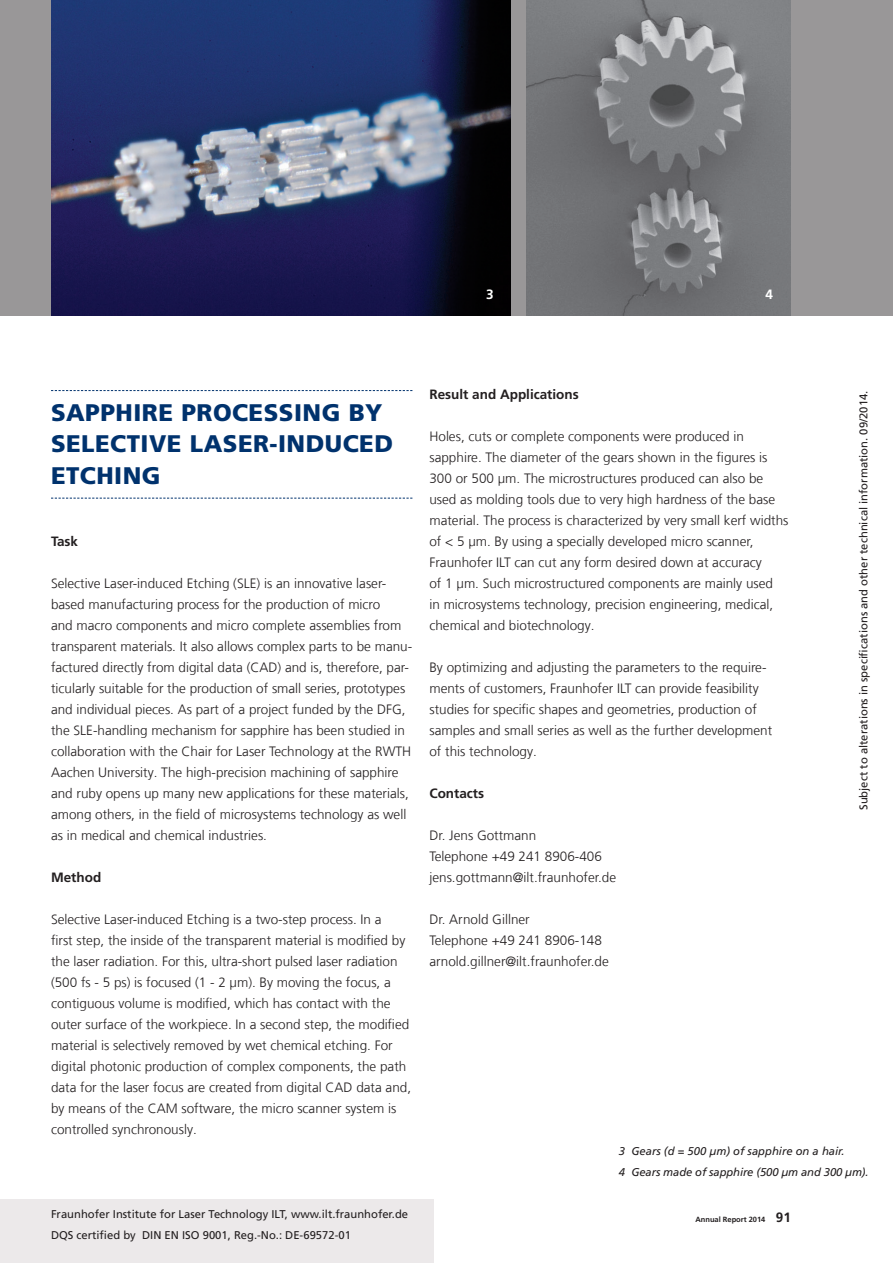
<style>
.page{position:relative;width:893px;height:1263px;background:#fff}
.page>*{position:absolute;margin:0;border:0;box-sizing:border-box;transform-origin:0 0}
.t1{font:900 24px/31.5px "Frutiger LT Com";letter-spacing:.02em;color:#00326d}
.t2{font:300 13.5px/21px "Frutiger LT Com";color:#231f20}
.t3{font:700 13.5px "Frutiger LT Com";color:#231f20}
.t4{font:700 13.5px "Frutiger LT Com";color:#fff}
.t5{font:11.25px/21px "Frutiger LT Com";color:#231f20}
.t6{font:italic 11.25px/21px "Frutiger LT Com";letter-spacing:-.01em;color:#231f20}
.t7{font:700 7.5px "Frutiger LT Com";color:#231f20}
.s1{font-size:13.5px}
</style>
<div class="page">
<div style="left:0;top:1199px;width:434px;height:64px;background:#ece9ea"></div>
<div style="left:0;top:0;width:893px;height:315px;background:#999798"></div>
<img style="left:51px;top:0;width:459px;height:315px">
<svg style="left:51px;top:390px;width:361px;height:1px"></svg>
<svg style="left:51px;top:498px;width:361px;height:1px"></svg>
<img style="left:526px;top:0;width:265px;height:315px">
<p class="t4" style="left:486px;top:286px;width:9px">3</p>
<p class="t4" style="left:765px;top:286px;width:9px">4</p>
<h1 class="t1" style="left:51px;top:397px;width:343px">SAPPHIRE PROCESSING BY<br>SELECTIVE LASER-INDUCED<br>ETCHING</h1>
<p class="t3" style="left:51px;top:534px;width:29px">Task</p>
<p class="t2" style="left:51px;top:573px;width:363px">Selective Laser-induced Etching (SLE) is an innovative laser&shy;based manufacturing process for the production of micro<br>and macro components and micro complete assemblies from transparent materials. It also allows complex parts to be manu&shy;factured directly from digital data (CAD) and is, therefore, par&shy;ticularly suitable for the production of small series, prototypes and individual pieces. As part of a project funded by the DFG, the SLE-handling mechanism for sapphire has been studied in collaboration with the Chair for Laser Technology at the RWTH Aachen University. The high-precision machining of sapphire and ruby opens up many new applications for these materials, among others, in the field of microsystems technology as well as in medical and chemical industries.</p>
<p class="t3" style="left:51px;top:870px;width:52px">Method</p>
<p class="t2" style="left:51px;top:909px;width:362px">Selective Laser-induced Etching is a two-step process. In a<br>first step, the inside of the transparent material is modified by the laser radiation. For this, ultra-short pulsed laser radiation (500 fs - 5 ps) is focused (1 - 2 µm). By moving the focus, a contiguous volume is modified, which has contact with the outer surface of the workpiece. In a second step, the modified material is selectively removed by wet chemical etching. For digital photonic production of complex components, the path data for the laser focus are created from digital CAD data and, by means of the CAM software, the micro scanner system is controlled synchronously.</p>
<p class="t5" style="left:51px;top:1204px;width:359px">Fraunhofer Institute for Laser Technology ILT, www.ilt.fraunhofer.de<br>DQS certified by DIN EN ISO 9001, Reg.-No.: DE-69572-01</p>
<p class="t3" style="left:429px;top:386px;width:151px">Result and Applications</p>
<p class="t2" style="left:429px;top:426px;width:360px">Holes, cuts or complete components were produced in sapphire. The diameter of the gears shown in the figures is 300 or 500 µm. The microstructures produced can also be used as molding tools due to very high hardness of the base material. The process is characterized by very small kerf widths of &lt; 5 µm. By using a specially developed micro scanner, Fraunhofer ILT can cut any form desired down at accuracy<br>of 1 µm. Such microstructured components are mainly used<br>in microsystems technology, precision engineering, medical, chemical and biotechnology.</p>
<p class="t2" style="left:429px;top:657px;width:344px">By optimizing and adjusting the parameters to the require&shy;ments of customers, Fraunhofer ILT can provide feasibility studies for specific shapes and geometries, production of samples and small series as well as the further development of this technology.</p>
<p class="t3" style="left:429px;top:785px;width:56px">Contacts</p>
<p class="t2" style="left:429px;top:825px;width:188px">Dr. Jens Gottmann<br>Telephone +49 241 8906-406 jens.gottmann@ilt.fraunhofer.de</p>
<p class="t2" style="left:429px;top:909px;width:181px">Dr. Arnold Gillner<br>Telephone +49 241 8906-148 arnold.gillner@ilt.fraunhofer.de</p>
<p class="t5" style="left:853px;top:810px;width:421px;rotate:-90deg">Subject to alterations in specifications and other technical information. 09/2014.</p>
<p class="t6" style="left:619px;top:1141px;width:251px">3 Gears (d = 500 µm) of sapphire on a hair.<br>4 Gears made of sapphire (500 µm and 300 µm).</p>
<p class="t7" style="left:695px;top:1215px;width:97px">Annual Report 2014 <span class="s1">91</span></p>
</div>
